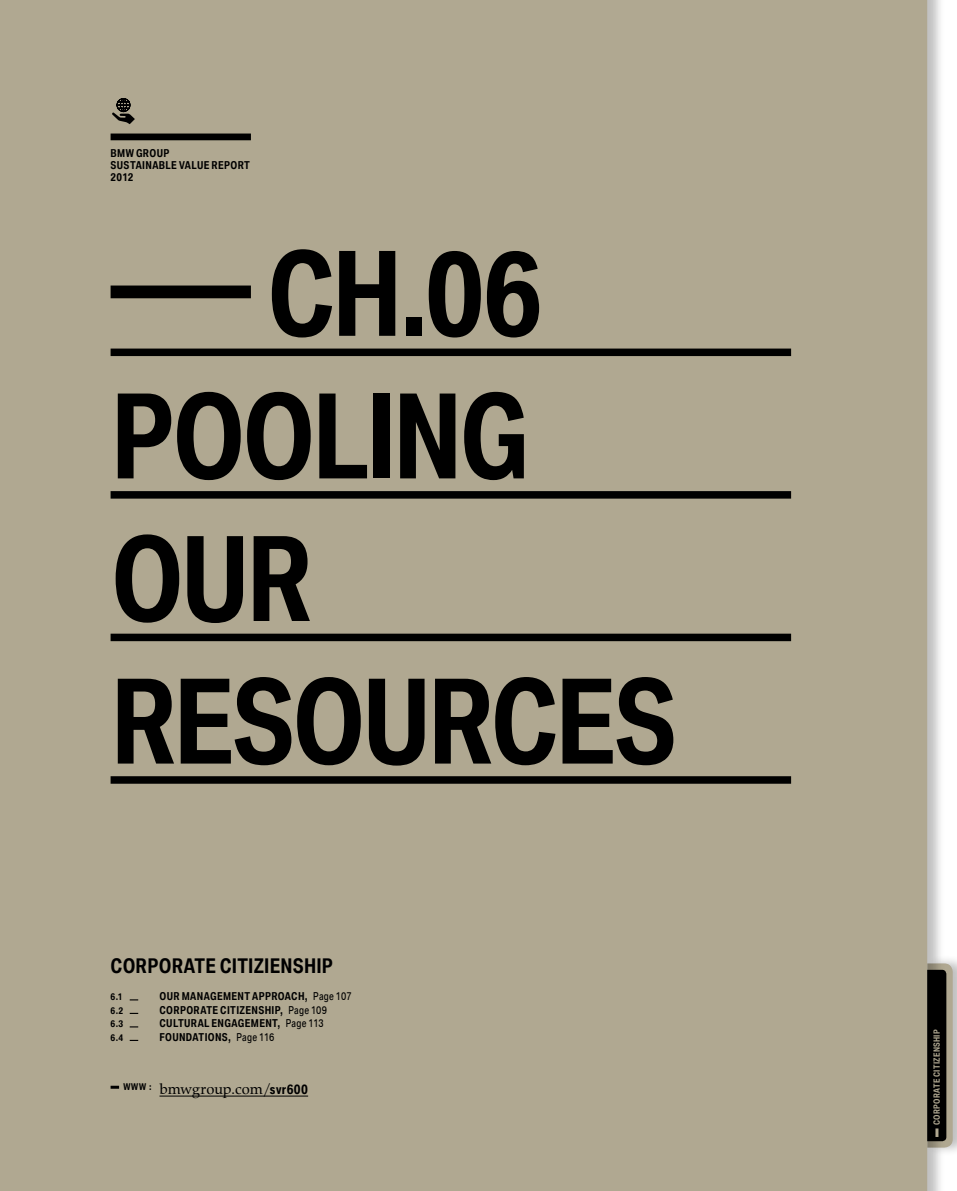
<style>
.page{position:relative;width:957px;height:1191px;background:#fff}
.page>*{position:absolute;margin:0;border:0;box-sizing:border-box;transform-origin:0 0}
.t1{font:700 112.5px/142.5px "BMW Group Condensed";letter-spacing:-.035em;color:#000}
.t2{font:700 19.5px "BMW Group Condensed";color:#000}
.t3{font:15px "BMW Group Serif";letter-spacing:-.005em;color:#000}
.t4{font:700 10.5px/12px "BMW Group Condensed";letter-spacing:.025em;color:#000}
.t5{font:10.5px "BMW Group Condensed";color:#000}
.t6{font:700 9px "BMW Group Condensed";color:#000}
.t7{font:700 8.25px "BMW Group Condensed";letter-spacing:.03em;color:#b0a891}
.s1{font-weight:700}
.s2{font-weight:400}
.s3{font-family:"BMW Group Condensed";font-weight:700;font-size:12.75px}
</style>
<div class="page">
<div style="left:926px;top:954px;width:31px;height:203px;background:#000;opacity:.25"></div>
<div style="left:0;top:0;width:927px;height:1191px;background:#b0a891"></div>
<svg style="left:927px;top:963px;width:25px;height:184px;background:#323029"></svg>
<svg style="left:111px;top:1085px;width:8px;height:3px"></svg>
<hr style="left:159px;top:1095px;width:149px;height:1px;background:#000">
<svg style="left:130px;top:1012px;width:8px;height:2px"></svg>
<svg style="left:130px;top:1039px;width:8px;height:2px"></svg>
<div style="left:111px;top:348px;width:680px;height:8px;background:#000"></div>
<div style="left:111px;top:491px;width:680px;height:7px;background:#000"></div>
<div style="left:111px;top:633px;width:680px;height:8px;background:#000"></div>
<div style="left:111px;top:776px;width:680px;height:7px;background:#000"></div>
<div style="left:111px;top:285px;width:140px;height:13px;background:#000"></div>
<div style="left:111px;top:133px;width:140px;height:7px;background:#000"></div>
<svg style="left:112px;top:98px;width:23px;height:26px"></svg>
<p class="t4" style="left:111px;top:147px;width:59px">BMW GROUP<br>SUSTA</p>
<p class="t4" style="left:142px;top:159px;width:109px">INABLE VALUE REPORT</p>
<p class="t4" style="left:111px;top:171px;width:24px">2012</p>
<h1 class="t1" style="left:111px;top:219px;width:570px;text-indent:156px">CH.06<br>POOLING<br>OUR<br>RESOURCES</h1>
<h2 class="t2" style="left:111px;top:953px;width:215px">CORPORATE CITIZIENSHIP</h2>
<p class="t6" style="left:111px;top:991px;width:14px">6.1</p>
<p class="t4" style="left:159px;top:990px;width:107px">OUR MANAGEMENT APPR</p>
<p class="t5" style="left:278px;top:989px;width:75px"><span class="s1">OACH,</span> Page 107</p>
<p class="t6" style="left:111px;top:1004px;width:14px">6.2</p>
<p class="t4" style="left:159px;top:1003px;width:169px">CORPORATE CITIZENSHIP, <span class="s2">Page 109</span></p>
<p class="t6" style="left:111px;top:1018px;width:14px">6.3</p>
<p class="t4" style="left:159px;top:1017px;width:166px">CULTURAL ENGAGEMENT, <span class="s2">Page 113</span></p>
<p class="t6" style="left:111px;top:1031px;width:14px">6.4</p>
<p class="t4" style="left:159px;top:1030px;width:116px">FOUNDATIONS, <span class="s2">Page 116</span></p>
<p class="t6" style="left:124px;top:1081px;width:7px">WWW</p>
<h3 class="t3" style="left:149px;top:1077px;width:160px"><sup>:</sup> bmwgroup.com/<span class="s3">SVR600</span></h3>
<p class="t7" style="left:931px;top:1125px;width:97px;rotate:-90deg">CORPORATE CITIZENSHIP</p>
</div>
